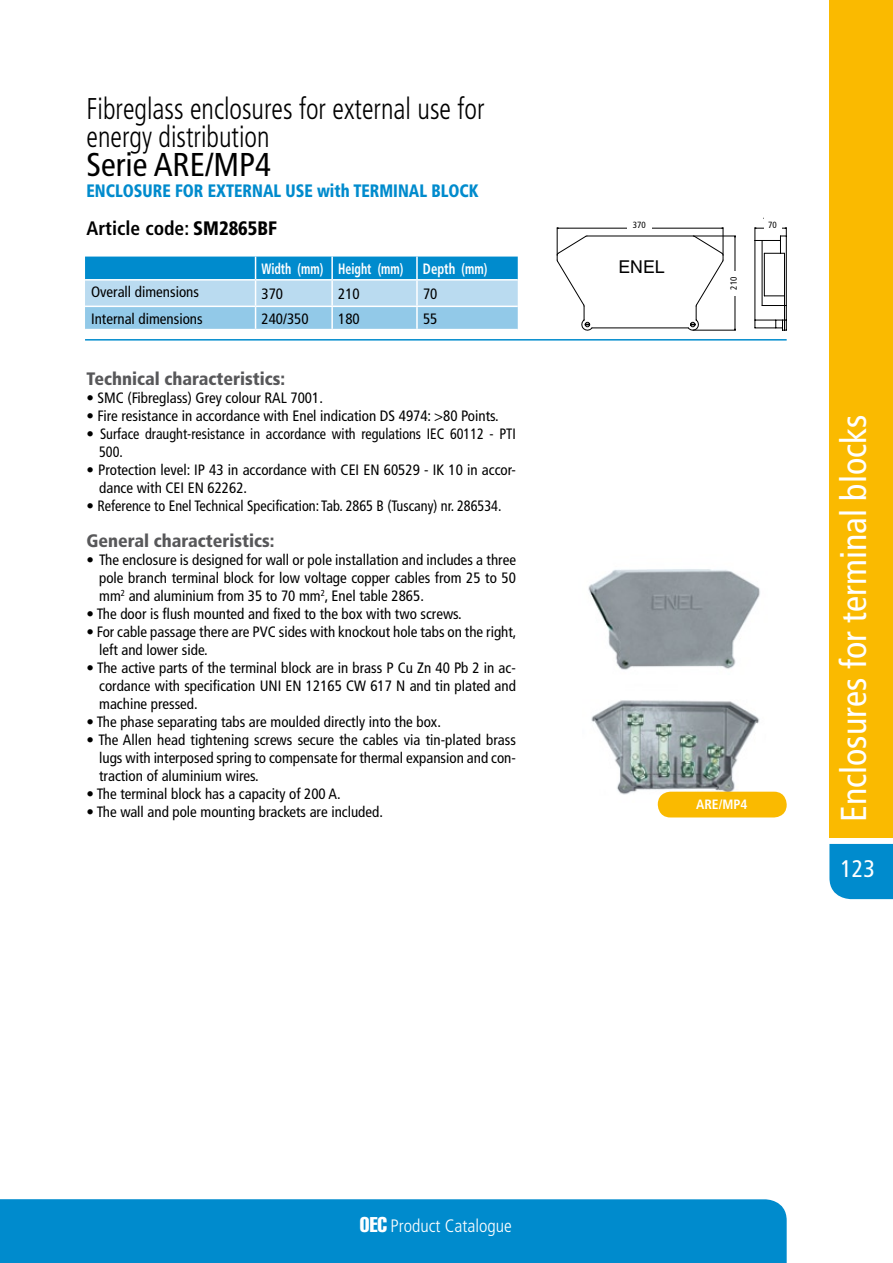
<style>
.page{position:relative;width:893px;height:1263px;background:#fff}
.page>*{position:absolute;margin:0;border:0;box-sizing:border-box;transform-origin:0 0}
.t1{font:condensed 36px "Frutiger";color:#fff}
.t2{font:condensed 33px "Frutiger";color:#000}
.t3{font:300 condensed 30px/28.5px "Frutiger";color:#000;scale:.9 1}
.t4{font:condensed 24px "Frutiger";color:#fff}
.t5{font:700 condensed 19.5px "Frutiger";color:#000}
.t6{font:900 condensed 18px "Frutiger";color:#58585a}
.t7{font:900 condensed 18px "Frutiger";color:#008bcd;scale:.9 1}
.t8{font:300 condensed 18px "Frutiger";color:#fff}
.t9{font:17.7px "Helvetica";color:#000}
.t10{font:condensed 15px/18px "Frutiger";color:#000}
.t11{font:700 condensed 15px "Frutiger";color:#fff;scale:.8 1}
.t12{font:700 condensed 15px "Frutiger";color:#fff;scale:.85 1}
.t13{font:13.5px "Helvetica";color:#000}
.t14{font:700 condensed 13.5px "Frutiger";color:#fff}
.t15{font:condensed 9px "Frutiger";color:#000}
.s1{font-weight:900}
.s2{font-family:"Helvetica";font-weight:400;font-stretch:extra-condensed;font-size:21px}
</style>
<div class="page">
<div style="left:0;top:1199px;width:787px;height:64px;background:#008bcd"></div>
<div style="left:829px;top:0;width:64px;height:837px;background:#faba00"></div>
<div style="left:829px;top:844px;width:64px;height:55px;background:#008bcd"></div>
<hr style="left:85px;top:339px;width:702px;height:2px;background:#008bcd">
<svg style="left:85px;top:257px;width:433px;height:73px;background:#7bc0e4"></svg>
<hr style="left:693px;top:330px;width:42px;height:1px;background:#000">
<svg style="left:557px;top:228px;width:230px;height:102px"></svg>
<img style="left:591px;top:700px;width:177px;height:101px">
<img style="left:588px;top:569px;width:172px;height:101px">
<div style="left:658px;top:792px;width:129px;height:25px;background:#faba00;border-radius:13px"></div>
<div style="left:627px;top:206px;width:25px;height:25px;background:#fff"></div>
<div style="left:764px;top:206px;width:17px;height:28px;background:#fff"></div>
<div style="left:720px;top:271px;width:24px;height:25px;background:#fff"></div>
<h3 class="t3" style="left:87px;top:94px;width:444px">Fibreglass enclosures for external use for energy distribution</h3>
<h2 class="t2" style="left:87px;top:145px;width:186px">Serie ARE/MP4</h2>
<p class="t7" style="left:87px;top:180px;width:437px">ENCLOSURE FOR EXTERNAL USE with TERMINAL BLOCK</p>
<h3 class="t5" style="left:86px;top:217px;width:192px">Article code: <span class="s1">SM2865BF</span></h3>
<p class="t11" style="left:262px;top:260px;width:179px">Width (mm) Height (mm)</p>
<p class="t12" style="left:423px;top:260px;width:77px">Depth (mm)</p>
<p class="t10" style="left:91px;top:283px;width:110px">Overall dimensions</p>
<p class="t10" style="left:262px;top:285px;width:23px">370</p>
<p class="t10" style="left:338px;top:285px;width:23px">210</p>
<p class="t10" style="left:423px;top:285px;width:16px">70</p>
<p class="t10" style="left:91px;top:309px;width:113px">Internal dimensions</p>
<p class="t10" style="left:262px;top:309px;width:49px">240/350</p>
<p class="t10" style="left:338px;top:309px;width:23px">180</p>
<p class="t10" style="left:423px;top:309px;width:16px">55</p>
<p class="t6" style="left:86px;top:368px;width:200px">Technical characteristics:</p>
<p class="t10" style="left:86px;top:389px;width:238px">• SMC (Fibreglass) Grey colour RAL 7001.</p>
<p class="t10" style="left:86px;top:407px;width:414px">• Fire resistance in accordance with Enel indication DS 4974: &gt;80 Points.</p>
<p class="t10" style="left:99px;top:425px;width:418px;text-indent:-13px">• Surface draught-resistance in accordance with regulations IEC 60112 - PTI<br>500.</p>
<p class="t10" style="left:99px;top:461px;width:418px;text-indent:-13px">• Protection level: IP 43 in accordance with CEI EN 60529 - IK 10 in accor&shy;dance with CEI EN 62262.</p>
<p class="t10" style="left:86px;top:497px;width:417px">• Reference to Enel Technical Specification: Tab. 2865 B (Tuscany) nr. 286534.</p>
<p class="t6" style="left:86px;top:530px;width:190px">General characteristics:</p>
<p class="t10" style="left:99px;top:551px;width:418px;text-align:justify;text-indent:-13px">• The enclosure is designed for wall or pole installation and includes a three pole branch terminal block for low voltage copper cables from 25 to 50 mm<sup>2</sup> and aluminium from 35 to 70 mm<sup>2</sup>, Enel table 2865.</p>
<p class="t10" style="left:86px;top:605px;width:377px">• The door is flush mounted and fixed to the box with two screws.</p>
<p class="t10" style="left:99px;top:623px;width:419px;text-indent:-13px">• For cable passage there are PVC sides with knockout hole tabs on the right, left and lower side.</p>
<p class="t10" style="left:99px;top:659px;width:418px;text-align:justify;text-indent:-13px">• The active parts of the terminal block are in brass P Cu Zn 40 Pb 2 in ac&shy;cordance with specification UNI EN 12165 CW 617 N and tin plated and machine pressed.</p>
<p class="t10" style="left:86px;top:713px;width:356px">• The phase separating tabs are moulded directly into the box.</p>
<p class="t10" style="left:99px;top:731px;width:418px;text-align:justify;text-indent:-13px">• The Allen head tightening screws secure the cables via tin-plated brass lugs with interposed spring to compensate for thermal expansion and con&shy;traction of aluminium wires.</p>
<p class="t10" style="left:86px;top:785px;width:256px">• The terminal block has a capacity of 200 A.</p>
<p class="t10" style="left:86px;top:803px;width:298px">• The wall and pole mounting brackets are included.</p>
<p class="t13" style="left:629px;top:214px;width:24px">370</p>
<p class="t13" style="left:763px;top:214px;width:17px">70</p>
<p class="t15" style="left:633px;top:219px;width:14px">370</p>
<p class="t15" style="left:768px;top:220px;width:10px">70</p>
<p class="t9" style="left:618px;top:257px;width:48px">ENEL</p>
<p class="t13" style="left:721px;top:294px;width:24px;rotate:-90deg">210</p>
<p class="t15" style="left:728px;top:290px;width:14px;rotate:-90deg">210</p>
<p class="t14" style="left:696px;top:797px;width:53px">ARE/MP4</p>
<h1 class="t1" style="left:833px;top:822px;width:409px;rotate:-90deg">Enclosures for terminal blocks</h1>
<h3 class="t4" style="left:840px;top:855px;width:36px">123</h3>
<p class="t8" style="left:360px;top:1215px;width:153px"><span class="s2">OEC</span> Product Catalogue</p>
</div>
